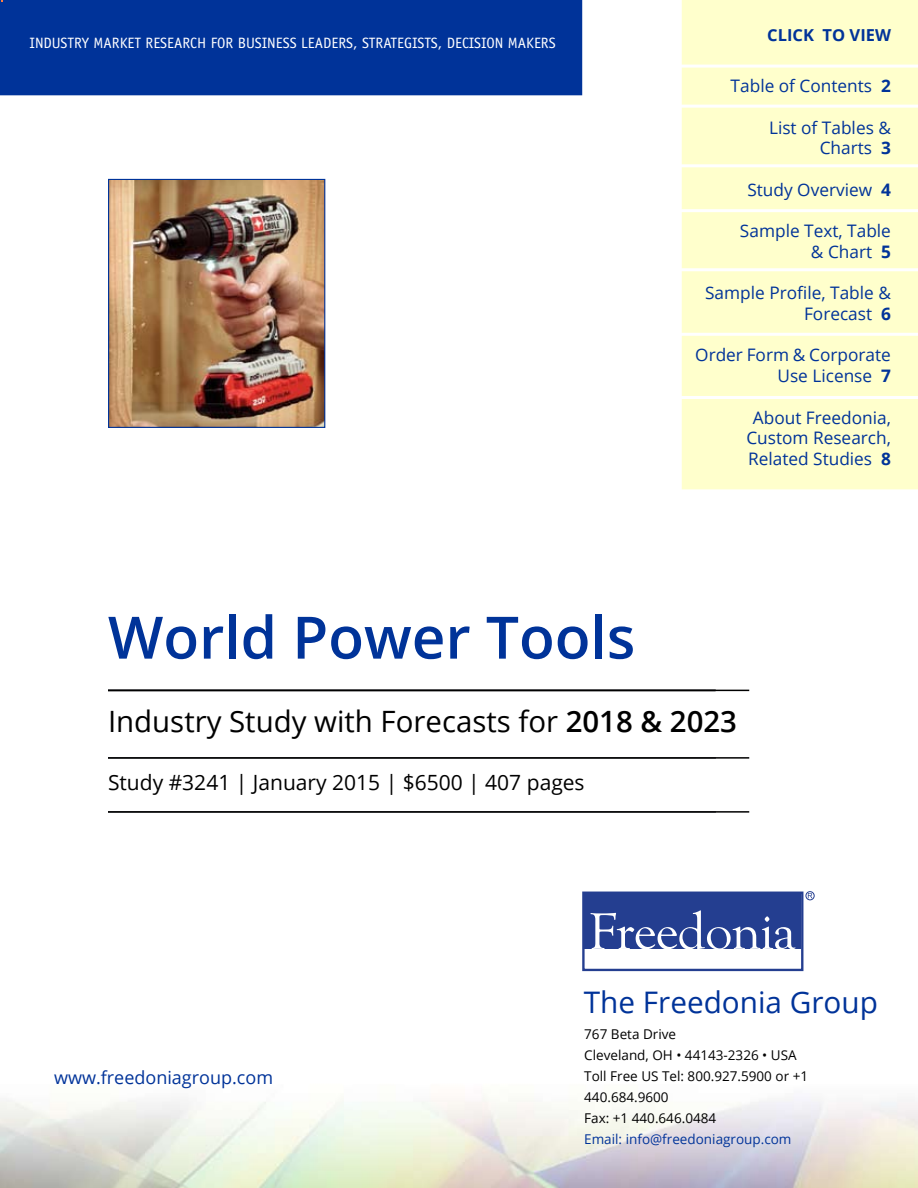
<style>
.page{position:relative;width:918px;height:1188px;background:#fff}
.page>*{position:absolute;margin:0;border:0;box-sizing:border-box;transform-origin:0 0}
.t1{font:600 58.5px "Open Sans";color:#039}
.t2{font:29.7px "Open Sans";color:#039}
.t3{font:29.4px "Open Sans";color:#000}
.t4{font:21px "Open Sans";color:#000}
.t5{font:18px "Open Sans";color:#039}
.t6{font:17.25px/20.7px "Open Sans";color:#039;text-align:right}
.t7{font:700 16.5px "Open Sans";color:#039}
.t8{font:15px "Officina Sans";color:#fff}
.t9{font:13.5px/21px "Open Sans";color:#000}
.t10{font:13.5px "Open Sans";color:#039}
.s1{font-weight:700}
.s2{font-weight:600}
</style>
<div class="page">
<div style="left:582px;top:892px;width:221px;height:79px;border:2px solid #243e90"></div>
<div style="left:583px;top:893px;width:218px;height:55px;background:#243e90"></div>
<svg style="left:590px;top:910px;width:206px;height:39px"></svg>
<div style="left:806px;top:891px;width:8px;height:9px;border:1px solid #243e90;border-radius:50%"></div>
<svg style="left:808px;top:893px;width:5px;height:5px"></svg>
<img style="left:110px;top:181px;width:213px;height:245px">
<div style="left:108px;top:179px;width:217px;height:249px;border:1px solid #039"></div>
<div style="left:1px;top:1px;width:580px;height:94px;background:#039"></div>
<div style="left:0;top:0;width:582px;height:95px;border:2px solid #039"></div>
<div style="left:682px;top:0;width:236px;height:489px;background:#ffc"></div>
<hr style="left:675px;top:105px;width:243px;height:3px;background:#fff">
<hr style="left:675px;top:164px;width:243px;height:3px;background:#fff">
<hr style="left:678px;top:268px;width:240px;height:3px;background:#fff">
<hr style="left:672px;top:396px;width:246px;height:3px;background:#fff">
<hr style="left:675px;top:209px;width:243px;height:3px;background:#fff">
<hr style="left:675px;top:333px;width:243px;height:3px;background:#fff">
<hr style="left:672px;top:65px;width:246px;height:3px;background:#fff">
<hr style="left:108px;top:690px;width:641px;height:1px;background:#000">
<hr style="left:108px;top:757px;width:641px;height:2px;background:#000">
<hr style="left:108px;top:811px;width:641px;height:2px;background:#000">
<p class="t8" style="left:29px;top:34px;width:528px">INDUSTRY MARKET RESEARCH FOR BUSINESS LEADERS, STRATEGISTS, DECISION MAKERS</p>
<h1 class="t1" style="left:108px;top:597px;width:529px">World Power Tools</h1>
<p class="t7" style="left:767px;top:24px;width:125px">CLICK TO VIEW</p>
<p class="t6" style="left:731px;top:75px;width:162px">Table of Contents <span class="s1">2</span></p>
<p class="t6" style="left:769px;top:117px;width:123px">List of Tables &amp;<br>Charts <span class="s1">3</span></p>
<p class="t6" style="left:747px;top:179px;width:145px">Study Overview <span class="s1">4</span></p>
<p class="t6" style="left:740px;top:220px;width:153px">Sample Text, Table &amp; Chart <span class="s1">5</span></p>
<p class="t6" style="left:705px;top:282px;width:187px">Sample Profile, Table &amp;<br>Forecast <span class="s1">6</span></p>
<p class="t6" style="left:695px;top:344px;width:197px">Order Form &amp; Corporate<br>Use License <span class="s1">7</span></p>
<p class="t6" style="left:746px;top:407px;width:146px;text-align:center">About Freedonia,<br>Custom Research,<br>Related Studies <span class="s1">8</span></p>
<h3 class="t3" style="left:108px;top:702px;width:631px">Industry Study with Forecasts for <span class="s2">2018 &amp; 2023</span></h3>
<p class="t4" style="left:108px;top:768px;width:478px">Study #3241 | January 2015 | $6500 | 407 pages</p>
<p class="t5" style="left:54px;top:1065px;width:221px">www.freedoniagroup.com</p>
<h2 class="t2" style="left:584px;top:982px;width:296px">The Freedonia Group</h2>
<p class="t9" style="left:584px;top:1023px;width:225px">767 Beta Drive<br>Cleveland, OH • 44143-2326 • USA<br>Toll Free US Tel: 800.927.5900 or +1<br>440.684.9600<br>Fax: +1 440.646.0484</p>
<p class="t10" style="left:584px;top:1130px;width:209px">Email: info@freedoniagroup.com</p>
</div>
